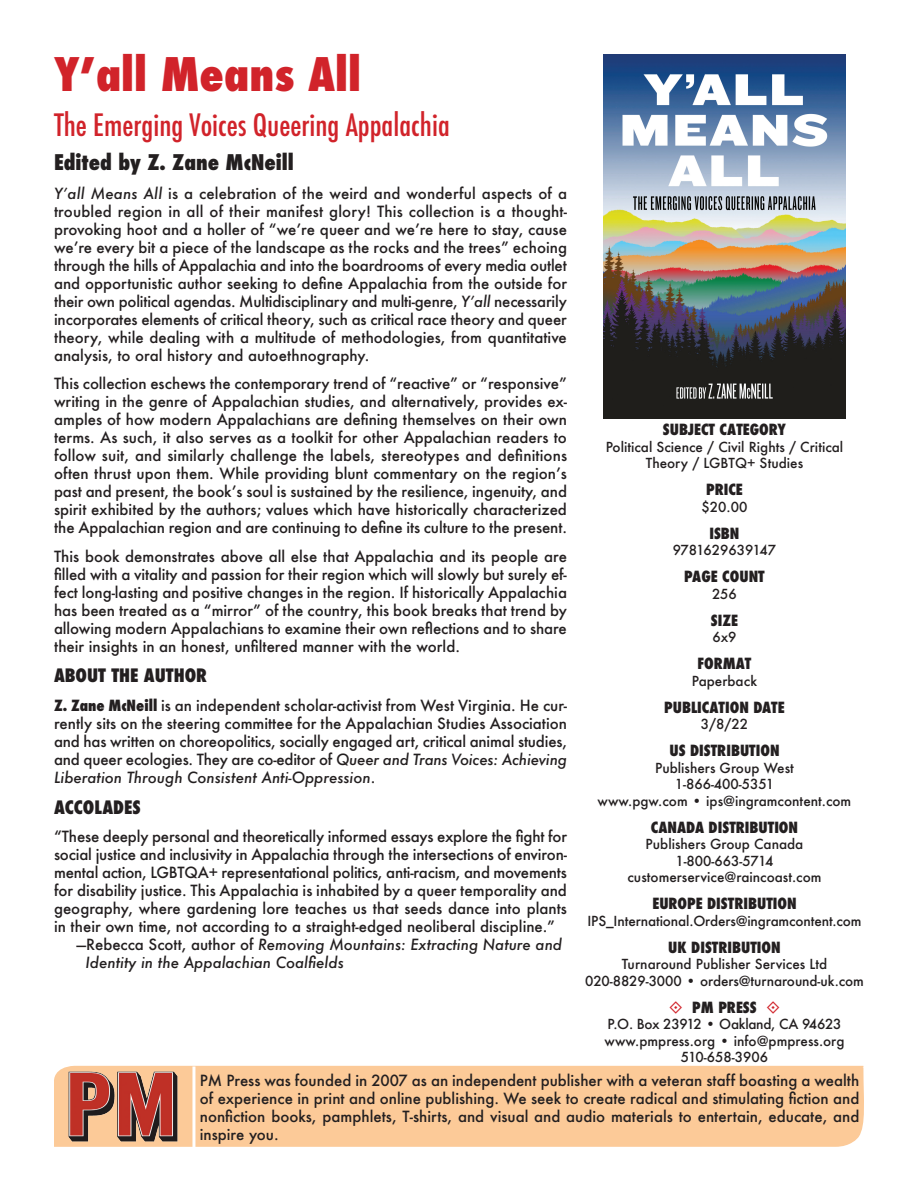
<style>
.page{position:relative;width:918px;height:1188px;background:#fff}
.page>*{position:absolute;margin:0;border:0;box-sizing:border-box;transform-origin:0 0}
.t1{font:800 condensed 45px "Futura";color:#d1232a}
.t2{font:500 condensed 30px "Futura";color:#d1232a}
.t3{font:800 condensed 21px "Futura";color:#231f20}
.t4{font:800 condensed 18px "Futura";color:#231f20}
.t5{font:500 15px/18px "Futura";color:#231f20;text-align:justify}
.t6{font:800 condensed 15px "Futura";color:#231f20}
.t7{font:italic 500 15px "Futura";color:#231f20}
.t8{font:500 13.5px/16.5px "Futura";color:#231f20;text-align:center}
.s1{font-style:italic}
.s2{font-weight:800;font-stretch:condensed}
.s3{font-style:normal}
</style>
<div class="page">
<div style="left:54px;top:1065px;width:810px;height:82px;background:#fcca98"></div>
<hr style="left:192px;top:1066px;width:3px;height:82px;background:#fff">
<img style="left:57px;top:1066px;width:133px;height:81px">
<img style="left:603px;top:54px;width:243px;height:364px">
<h1 class="t1" style="left:54px;top:44px;width:308px">Y’all Means All</h1>
<h2 class="t2" style="left:54px;top:106px;width:397px">The Emerging Voices Queering Appalachia</h2>
<h3 class="t3" style="left:54px;top:148px;width:242px">Edited by Z. Zane McNeill</h3>
<p class="t5" style="left:54px;top:184px;width:515px"><span class="s1">Y’all Means All</span> is a celebration of the weird and wonderful aspects of a troubled region in all of their manifest glory! This collection is a thought&shy;provoking hoot and a holler of “we’re queer and we’re here to stay, cause we’re every bit a piece of the landscape as the rocks and the trees” echoing through the hills of Appalachia and into the boardrooms of every media outlet and opportunistic author seeking to define Appalachia from the outside for their own political agendas. Multidisciplinary and multi-genre, <span class="s1">Y’all</span> necessarily incorporates elements of critical theory, such as critical race theory and queer theory, while dealing with a multitude of methodologies, from quantitative analysis, to oral history and autoethnography.</p>
<p class="t5" style="left:54px;top:375px;width:515px">This collection eschews the contemporary trend of “reactive” or “responsive” writing in the genre of Appalachian studies, and alternatively, provides ex&shy;amples of how modern Appalachians are defining themselves on their own terms. As such, it also serves as a toolkit for other Appalachian readers to follow suit, and similarly challenge the labels, stereotypes and definitions often thrust upon them. While providing blunt commentary on the region’s past and present, the book’s soul is sustained by the resilience, ingenuity, and spirit exhibited by the authors; values which have historically characterized the Appalachian region and are continuing to define its culture to the present.</p>
<p class="t5" style="left:54px;top:547px;width:515px">This book demonstrates above all else that Appalachia and its people are filled with a vitality and passion for their region which will slowly but surely ef&shy;fect long-lasting and positive changes in the region. If historically Appalachia has been treated as a “mirror” of the country, this book breaks that trend by allowing modern Appalachians to examine their own reflections and to share their insights in an honest, unfiltered manner with the world.</p>
<p class="t4" style="left:54px;top:663px;width:155px">ABOUT THE AUTHOR</p>
<p class="t5" style="left:54px;top:696px;width:515px"><span class="s2">Z. Zane McNeill</span> is an independent scholar-activist from West Virginia. He cur&shy;rently sits on the steering committee for the Appalachian Studies Association and has written on choreopolitics, socially engaged art, critical animal studies, and queer ecologies. They are co-editor of <span class="s1">Queer and Trans Voices: Achieving Liberation Through Consistent Anti-Oppression</span>.</p>
<p class="t4" style="left:54px;top:795px;width:88px">ACCOLADES</p>
<p class="t5" style="left:54px;top:827px;width:514px">“These deeply personal and theoretically informed essays explore the fight for</p>
<p class="t5" style="left:54px;top:845px;width:515px">social justice and inclusivity in Appalachia through the intersections of environ-</p>
<p class="t5" style="left:54px;top:863px;width:514px">mental action, LGBTQA+ representational politics, anti-racism, and movements</p>
<p class="t5" style="left:54px;top:881px;width:514px">for disability justice. This Appalachia is inhabited by a queer temporality and</p>
<p class="t5" style="left:54px;top:899px;width:514px">geography, where gardening lore teaches us that seeds dance into plants</p>
<p class="t5" style="left:54px;top:917px;width:503px">in their own time, not according to a straight-edged neoliberal discipline.”</p>
<p class="t7" style="left:76px;top:934px;width:487px"><span class="s3">—Rebecca Scott, author of</span> Removing Mountains: Extracting Nature and</p>
<p class="t7" style="left:86px;top:952px;width:260px">Identity in the Appalachian Coalfields</p>
<p class="t6" style="left:663px;top:420px;width:125px">SUBJECT CATEGORY</p>
<p class="t8" style="left:606px;top:438px;width:239px">Political Science / Civil Rights / Critical<br>Theory / LGBTQ+ Studies</p>
<p class="t6" style="left:706px;top:480px;width:38px">PRICE</p>
<p class="t8" style="left:702px;top:498px;width:47px">$20.00</p>
<p class="t6" style="left:709px;top:523px;width:32px">ISBN</p>
<p class="t8" style="left:673px;top:542px;width:105px">9781629639147</p>
<p class="t6" style="left:684px;top:567px;width:82px">PAGE COUNT</p>
<p class="t8" style="left:712px;top:585px;width:26px">256</p>
<p class="t6" style="left:711px;top:610px;width:29px">SIZE</p>
<p class="t8" style="left:712px;top:629px;width:26px">6x9</p>
<p class="t6" style="left:698px;top:654px;width:55px">FORMAT</p>
<p class="t8" style="left:692px;top:672px;width:67px">Paperback</p>
<p class="t6" style="left:664px;top:697px;width:122px">PUBLICATION DATE</p>
<p class="t8" style="left:701px;top:716px;width:49px">3/8/22</p>
<p class="t6" style="left:669px;top:741px;width:112px">US DISTRIBUTION</p>
<p class="t8" style="left:598px;top:759px;width:255px">Publishers Group West<br>1-866-400-5351<br>www.pgw.com • ips@ingramcontent.com</p>
<p class="t6" style="left:651px;top:817px;width:149px">CANADA DISTRIBUTION</p>
<p class="t8" style="left:628px;top:836px;width:195px">Publishers Group Canada<br>1-800-663-5714 customerservice@raincoast.com</p>
<p class="t6" style="left:652px;top:894px;width:146px">EUROPE DISTRIBUTION</p>
<p class="t8" style="left:587px;top:912px;width:276px">IPS_International.Orders@ingramcontent.com</p>
<p class="t6" style="left:668px;top:937px;width:114px">UK DISTRIBUTION</p>
<p class="t8" style="left:585px;top:956px;width:280px">Turnaround Publisher Services Ltd<br>020-8829-3000 • orders@turnaround-uk.com</p>
<p class="t6" style="left:692px;top:997px;width:66px">PM PRESS</p>
<p class="t8" style="left:605px;top:1016px;width:241px">P.O. Box 23912 • Oakland, CA 94623 www.pmpress.org • info@pmpress.org<br>510-658-3906</p>
<p class="t5" style="left:200px;top:1071px;width:661px">PM Press was founded in 2007 as an independent publisher with a veteran staff boasting a wealth of experience in print and online publishing. We seek to create radical and stimulating fiction and nonfiction books, pamphlets, T-shirts, and visual and audio materials to entertain, educate, and inspire you.</p>
</div>
